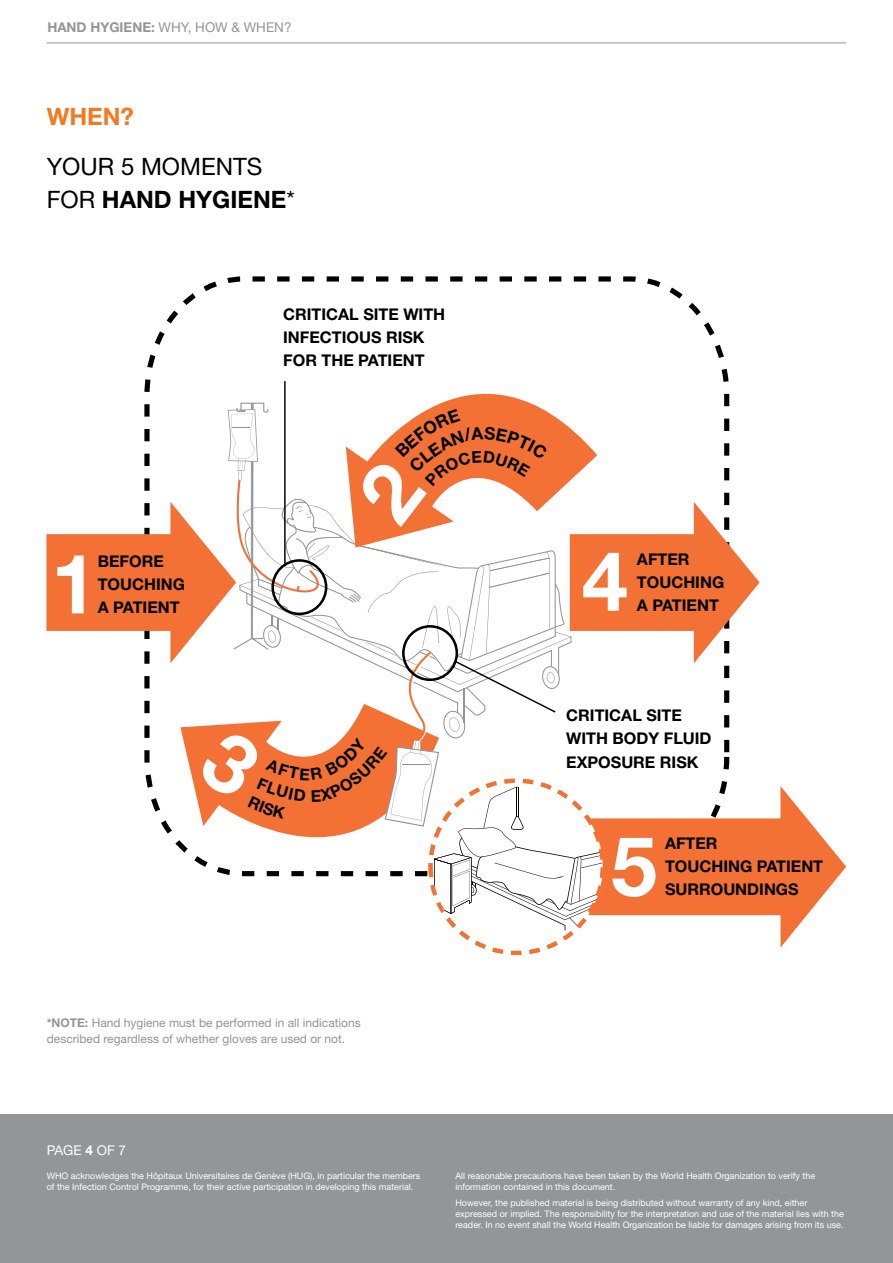
<style>
.page{position:relative;width:893px;height:1263px;background:#fff}
.page>*{position:absolute;margin:0;border:0;box-sizing:border-box;transform-origin:0 0}
.t1{font:700 82.65px "Helvetica Neue";color:#fff}
.t2{font:24px/33px "Helvetica Neue";color:#000}
.t3{font:700 24px "Helvetica Neue";color:#f47920}
.t4{font:700 16.2px/23.1px "Helvetica Neue";color:#000}
.t5{font:13.5px "Helvetica Neue";color:#939598}
.t6{font:13.5px "Helvetica Neue";color:#fff}
.t7{font:12px/16.5px "Helvetica Neue";color:#939598}
.t8{font:9px/11.2px "Helvetica Neue";color:#fff}
.s1{font-weight:700}
</style>
<div class="page">
<div style="left:0;top:1114px;width:893px;height:149px;background:#939598"></div>
<hr style="left:47px;top:43px;width:799px;height:1px;background:#939598">
<svg style="left:144px;top:276px;width:586px;height:127px"></svg>
<svg style="left:346px;top:314px;width:251px;height:89px"></svg>
<svg style="left:283px;top:380px;width:274px;height:23px"></svg>
<svg style="left:46px;top:403px;width:800px;height:544px"></svg>
<h3 class="t5" style="left:47px;top:19px;width:246px"><span class="s1">HAND HYGIENE:</span> WHY, HOW &amp; WHEN?</h3>
<h2 class="t3" style="left:47px;top:102px;width:89px">WHEN?</h2>
<h2 class="t2" style="left:47px;top:150px;width:250px">YOUR 5 MOMENTS<br>FOR <span class="s1">HAND HYGIENE</span>*</h2>
<h1 class="t1" style="left:51px;top:533px;width:47px">1</h1>
<h3 class="t4" style="left:98px;top:549px;width:89px">BEFORE<br>TOUCHING<br>A PATIENT</h3>
<h3 class="t4" style="left:283px;top:302px;width:163px">CRITICAL SITE WITH<br>INFECTIOUS RISK<br>FOR THE PATIENT</h3>
<h3 class="t7" style="left:47px;top:1014px;width:316px"><span class="s1">*NOTE:</span> Hand hygiene must be performed in all indications described regardless of whether gloves are used or not.</h3>
<h3 class="t6" style="left:47px;top:1142px;width:81px">PAGE <span class="s1">4</span> OF 7</h3>
<h1 class="t1" style="left:582px;top:530px;width:47px">4</h1>
<h3 class="t4" style="left:637px;top:547px;width:89px">AFTER<br>TOUCHING<br>A PATIENT</h3>
<h3 class="t4" style="left:566px;top:704px;width:147px">CRITICAL SITE<br>WITH BODY FLUID<br>EXPOSURE RISK</h3>
<h1 class="t1" style="left:611px;top:815px;width:47px">5</h1>
<h3 class="t4" style="left:665px;top:831px;width:160px">AFTER<br>TOUCHING PATIENT<br>SURROUNDINGS</h3>
<p class="t8" style="left:47px;top:1170px;width:375px">WHO acknowledges the Hôpitaux Universitaires de Genève (HUG), in particular the members of the Infection Control Programme, for their active participation in developing this material.</p>
<p class="t8" style="left:455px;top:1170px;width:361px">All reasonable precautions have been taken by the World Health Organization to verify the information contained in this document.</p>
<p class="t8" style="left:455px;top:1197px;width:390px">However, the published material is being distributed without warranty of any kind, either expressed or implied. The responsibility for the interpretation and use of the material lies with the reader. In no event shall the World Health Organization be liable for damages arising from its use.</p>
</div>
